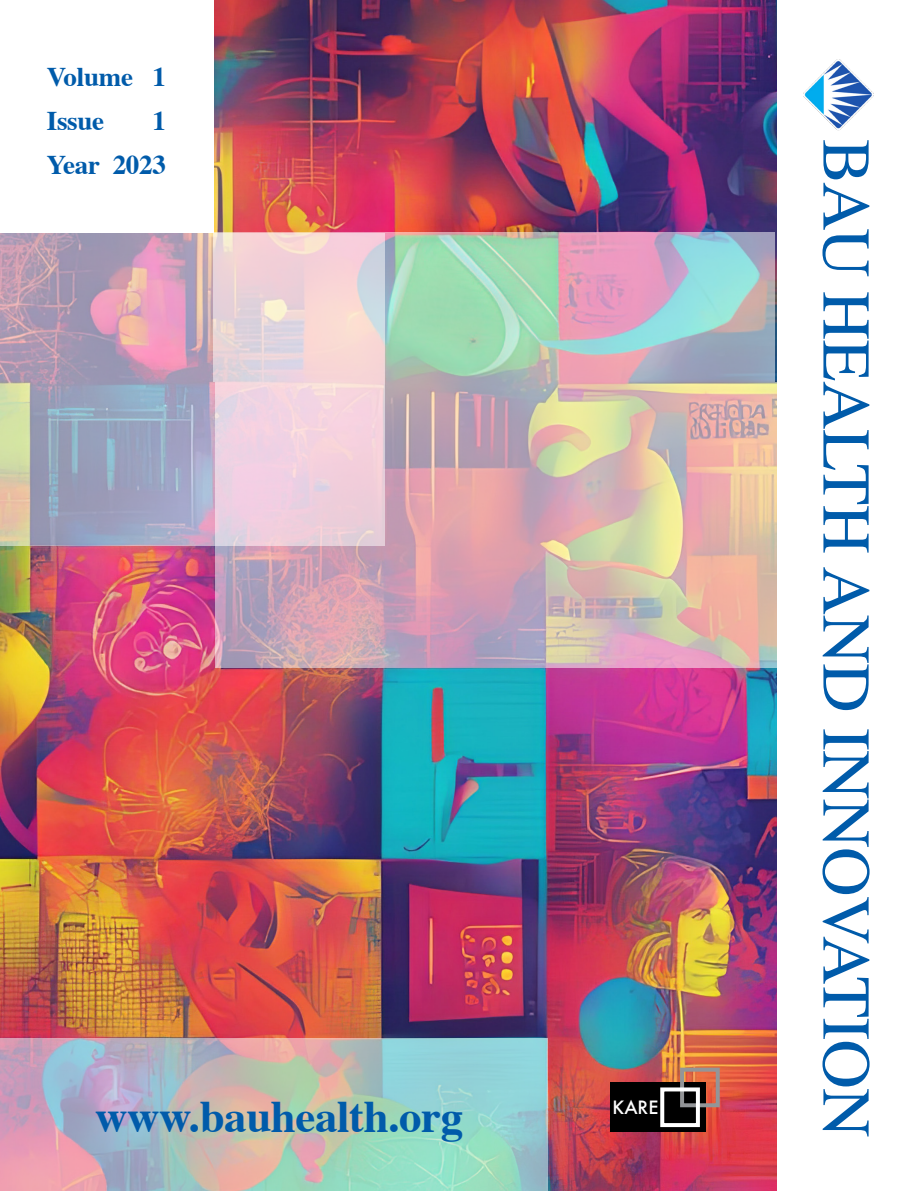
<style>
.page{position:relative;width:915px;height:1191px;background:#fff}
.page>*{position:absolute;margin:0;border:0;box-sizing:border-box;transform-origin:0 0}
.t1{font:68.25px "Times";letter-spacing:-.01em;color:#005baa}
.t2{font:700 45px "Times";letter-spacing:-.01em;color:#005baa}
.t3{font:700 27px/44px "Times";letter-spacing:-.01em;color:#005baa}
.t4{font:500 17.85px "Futura";color:#fff}
</style>
<div class="page">
<img style="left:0;top:0;width:776px;height:1191px">
<svg style="left:0;top:234px;width:215px;height:312px;background:#b1a4b8"></svg>
<svg style="left:215px;top:382px;width:561px;height:286px;background:#d7b5b6"></svg>
<svg style="left:213px;top:232px;width:562px;height:150px;background:#c2c6c5"></svg>
<div style="left:0;top:0;width:213px;height:232px;background:#fff"></div>
<svg style="left:0;top:1038px;width:547px;height:153px;background:#b0bebe"></svg>
<div style="left:609px;top:1082px;width:96px;height:50px;background:#000"></div>
<div style="left:679px;top:1067px;width:40px;height:40px;border:4px solid #939598"></div>
<div style="left:660px;top:1087px;width:39px;height:40px;border:4px solid #fff"></div>
<img style="left:803px;top:60px;width:70px;height:71px">
<p class="t3" style="left:47px;top:56px;width:121px">Volume 1<br>Issue</p>
<p class="t3" style="left:47px;top:100px;width:121px;text-align:right">1<br>Year 2023</p>
<p class="t2" style="left:95px;top:1086px;width:369px">www.bauhealth.org</p>
<p class="t4" style="left:612px;top:1095px;width:47px">KARE</p>
<p class="t1" style="left:889px;top:139px;width:1000px;rotate:90deg">BAU HEALTH AND INNOVATION</p>
</div>
